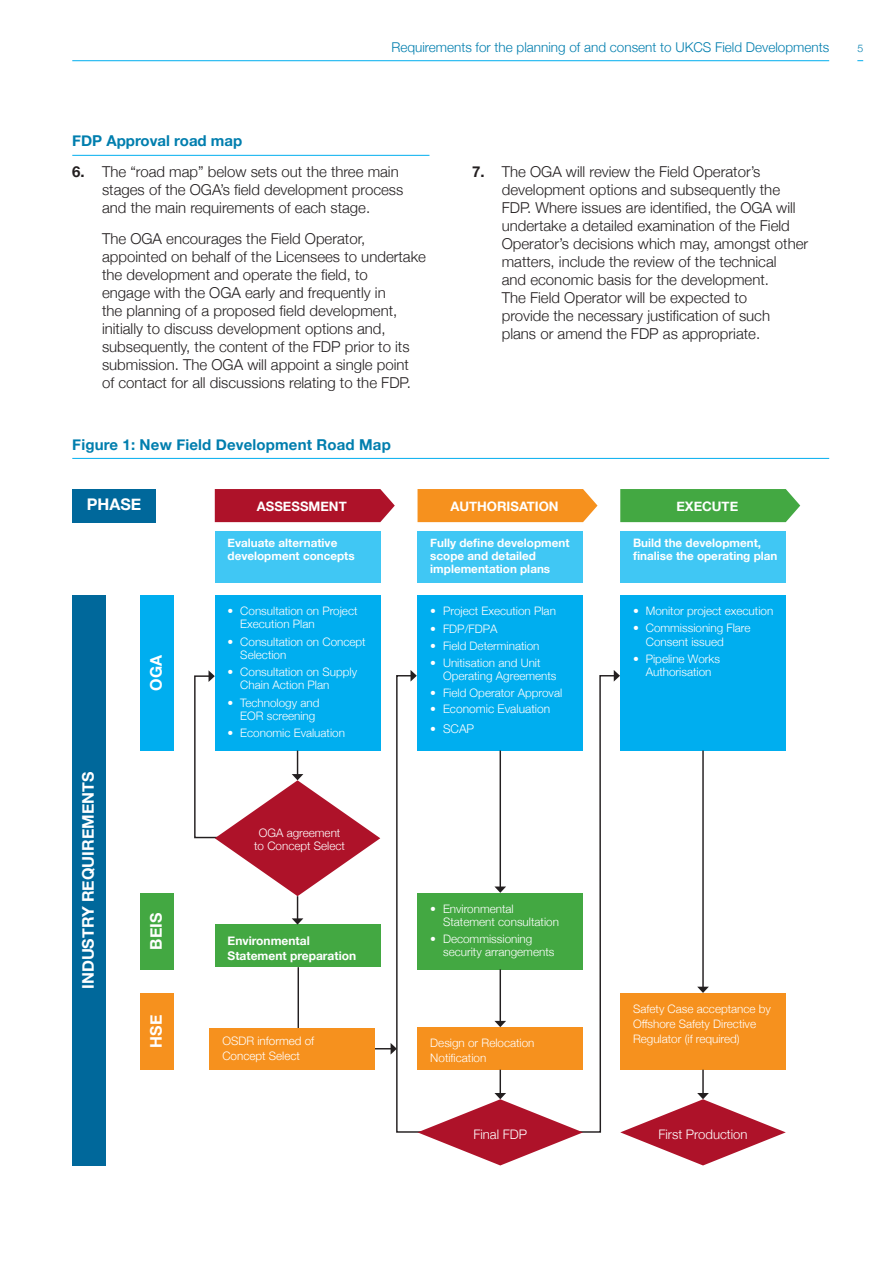
<style>
.page{position:relative;width:893px;height:1263px;background:#fff}
.page>*{position:absolute;margin:0;border:0;box-sizing:border-box;transform-origin:0 0}
.t1{font:700 16.05px "Helvetica Neue";color:#fff}
.t2{font:300 15px/18px "Helvetica Neue";color:#231f20}
.t3{font:700 15px "Helvetica Neue";letter-spacing:.01em;color:#007eae}
.t4{font:300 13.5px "Helvetica Neue";color:#007eae}
.t5{font:700 13.2px "Helvetica Neue";color:#fff}
.t6{font:300 13.2px "Helvetica Neue";color:#fff}
.t7{font:700 12px/15px "Helvetica Neue";color:#fff}
.t8{font:300 12px "Helvetica Neue LT Pro";color:#fff}
.t9{font:300 11.7px/13.2px "Helvetica Neue";color:#fff}
.t10{font:700 11.7px/13.2px "Helvetica Neue";color:#fff}
.t11{font:300 11.7px/15px "Helvetica Neue LT Pro";color:#fff}
.t12{font:300 10.5px "Helvetica Neue";color:#007eae}
.s1{font-weight:700}
.s2{font-family:"Helvetica Neue";font-size:11.7px}
.s3{font-size:11.7px}
</style>
<div class="page">
<hr style="left:72px;top:60px;width:757px;height:1px;background:#00aeef">
<hr style="left:72px;top:155px;width:357px;height:1px;background:#00aeef">
<hr style="left:72px;top:458px;width:757px;height:1px;background:#00aeef">
<img style="left:72px;top:489px;width:729px;height:677px">
<p class="t4" style="left:391px;top:36px;width:439px">Requirements for the planning of and consent to UKCS Field Developments</p>
<p class="t12" style="left:857px;top:40px;width:7px">5</p>
<p class="t3" style="left:72px;top:129px;width:172px">FDP Approval road map</p>
<p class="t2" style="left:102px;top:162px;width:303px;text-indent:-30px"><span class="s1">6.</span> The “road map” below sets out the three main stages of the OGA’s field development process and the main requirements of each stage.</p>
<p class="t2" style="left:102px;top:229px;width:325px">The OGA encourages the Field Operator, appointed on behalf of the Licensees to undertake the development and operate the field, to<br>engage with the OGA early and frequently in<br>the planning of a proposed field development, initially to discuss development options and, subsequently, the content of the FDP prior to its submission. The OGA will appoint a single point<br>of contact for all discussions relating to the FDP.</p>
<p class="t3" style="left:72px;top:432px;width:320px">Figure 1: New Field Development Road Map</p>
<p class="t2" style="left:502px;top:162px;width:308px;text-indent:-30px"><span class="s1">7.</span> The OGA will review the Field Operator’s development options and subsequently the FDP. Where issues are identified, the OGA will undertake a detailed examination of the Field Operator’s decisions which may, amongst other matters, include the review of the technical<br>and economic basis for the development.<br>The Field Operator will be expected to<br>provide the necessary justification of such plans or amend the FDP as appropriate.</p>
<p class="t1" style="left:87px;top:492px;width:56px">PHASE</p>
<p class="t1" style="left:75px;top:989px;width:219px;rotate:-90deg">INDUSTRY REQUIREMENTS</p>
<p class="t1" style="left:143px;top:691px;width:37px;rotate:-90deg">OGA</p>
<p class="t1" style="left:143px;top:949px;width:38px;rotate:-90deg">BEIS</p>
<p class="t1" style="left:143px;top:1047px;width:34px;rotate:-90deg">HSE</p>
<p class="t5" style="left:257px;top:495px;width:91px">ASSESSMENT</p>
<p class="t5" style="left:450px;top:495px;width:110px">AUTHORISATION</p>
<p class="t5" style="left:676px;top:495px;width:63px">EXECUTE</p>
<p class="t10" style="left:228px;top:537px;width:129px">Evaluate alternative development concepts</p>
<p class="t9" style="left:240px;top:603px;width:119px;text-indent:-13px">• Consultation on Project<br>Execution Plan</p>
<p class="t9" style="left:240px;top:634px;width:127px;text-indent:-13px">• Consultation on Concept<br>Selection</p>
<p class="t9" style="left:240px;top:664px;width:118px;text-indent:-13px">• Consultation on Supply<br>Chain Action Plan</p>
<p class="t9" style="left:240px;top:695px;width:81px;text-indent:-13px">• Technology and<br>EOR screening</p>
<p class="t9" style="left:228px;top:726px;width:119px">• Economic Evaluation</p>
<p class="t9" style="left:254px;top:826px;width:92px;text-align:center">OGA agreement to Concept Select</p>
<p class="t7" style="left:228px;top:933px;width:130px">Environmental<br>Statement preparation</p>
<p class="t11" style="left:222px;top:1033px;width:93px">OSDR informed of<br>Concept Select</p>
<p class="t10" style="left:430px;top:537px;width:141px">Fully define development scope and detailed implementation plans</p>
<p class="t9" style="left:430px;top:603px;width:127px">• Project Execution Plan</p>
<p class="t9" style="left:430px;top:621px;width:69px">• FDP/FDPA</p>
<p class="t9" style="left:430px;top:638px;width:111px">• Field Determination</p>
<p class="t9" style="left:443px;top:656px;width:115px;line-height:12.5px;text-indent:-13px">• Unitisation and Unit<br>Operating Agreements</p>
<p class="t9" style="left:430px;top:685px;width:133px">• Field Operator Approval</p>
<p class="t8" style="left:430px;top:702px;width:121px"><span class="s2">•</span> <span class="s3">Ec</span>onomic Evaluation</p>
<p class="t8" style="left:430px;top:721px;width:45px"><span class="s2">•</span> SCAP</p>
<p class="t10" style="left:633px;top:537px;width:146px">Build the development, finalise the operating plan</p>
<p class="t9" style="left:633px;top:603px;width:142px">• Monitor project execution</p>
<p class="t9" style="left:646px;top:621px;width:106px;text-indent:-13px">• Commissioning Flare<br>Consent issued</p>
<p class="t9" style="left:633px;top:651px;width:88px;text-align:center">• Pipeline Works<br>Authorisation</p>
<p class="t9" style="left:443px;top:901px;width:117px;text-indent:-13px">• Environmental<br>Statement consultation</p>
<p class="t9" style="left:443px;top:931px;width:113px;text-indent:-13px">• Decommissioning security arrangements</p>
<p class="t9" style="left:430px;top:1034px;width:106px;line-height:15px">Design or Relocation<br>Notification</p>
<p class="t6" style="left:473px;top:1123px;width:55px">Final FDP</p>
<p class="t9" style="left:633px;top:1000px;width:140px;line-height:15px">Safety Case acceptance by<br>Offshore Safety Directive<br>Regulator (if required)</p>
<p class="t6" style="left:658px;top:1123px;width:91px">First Production</p>
</div>
